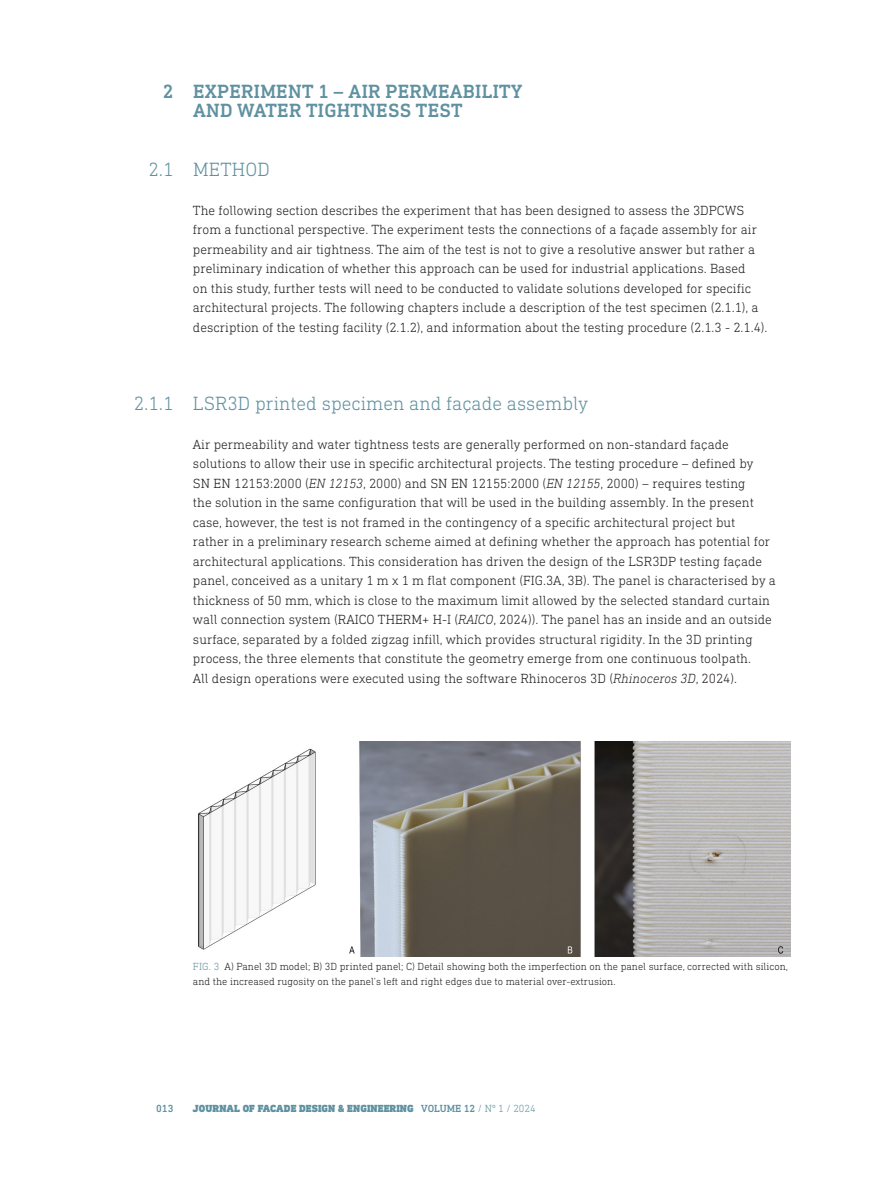
<style>
.page{position:relative;width:893px;height:1188px;background:#fff}
.page>*{position:absolute;margin:0;border:0;box-sizing:border-box;transform-origin:0 0}
.t1{font:300 19.5px "DIN Next Slab Pro";color:#5f91a1}
.t2{font:500 19.5px/19.5px "DIN Next Slab Pro";letter-spacing:.015em;color:#5f91a1}
.BODY_Normal{font:300 13.5px/19.5px "DIN Next Slab Pro";color:#231f20}
.t3{font:300 10.5px/14.7px "DIN Next Slab Pro";color:#231f20}
.t4{font:900 10.5px "DIN Next Slab Pro";letter-spacing:.01em;color:#5f91a1}
.t5{font:500 10.5px "DIN Next Slab Pro";color:#5f91a1}
.s1{font-style:italic}
.s2{color:#5f91a1}
.s3{font-weight:500}
.s4{font-weight:300}
</style>
<div class="page">
<img style="left:198px;top:741px;width:593px;height:215px">
<p class="t2" style="left:193px;top:81px;width:331px;text-indent:-30px">2 EXPERIMENT 1 – AIR PERMEABILITY<br>AND WATER TIGHTNESS TEST</p>
<p class="t1" style="left:149px;top:158px;width:123px">2.1 METHOD</p>
<p class="BODY_Normal" style="left:193px;top:200px;width:576px">The following section describes the experiment that has been designed to assess the 3DPCWS from a functional perspective. The experiment tests the connections of a façade assembly for air permeability and air tightness. The aim of the test is not to give a resolutive answer but rather a preliminary indication of whether this approach can be used for industrial applications. Based<br>on this study, further tests will need to be conducted to validate solutions developed for specific architectural projects. The following chapters include a description of the test specimen (2.1.1), a description of the testing facility (2.1.2), and information about the testing procedure (2.1.3 - 2.1.4).</p>
<p class="t1" style="left:134px;top:392px;width:456px">2.1.1 LSR3D printed specimen and façade assembly</p>
<p class="BODY_Normal" style="left:193px;top:434px;width:584px">Air permeability and water tightness tests are generally performed on non-standard façade solutions to allow their use in specific architectural projects. The testing procedure – defined by<br>SN EN 12153:2000 (<span class="s1">EN 12153</span>, 2000) and SN EN 12155:2000 (<span class="s1">EN 12155</span>, 2000) – requires testing<br>the solution in the same configuration that will be used in the building assembly. In the present case, however, the test is not framed in the contingency of a specific architectural project but<br>rather in a preliminary research scheme aimed at defining whether the approach has potential for architectural applications. This consideration has driven the design of the LSR3DP testing façade panel, conceived as a unitary 1 m x 1 m flat component (FIG.3A, 3B). The panel is characterised by a thickness of 50 mm, which is close to the maximum limit allowed by the selected standard curtain wall connection system (RAICO THERM+ H-I (<span class="s1">RAICO</span>, 2024)). The panel has an inside and an outside surface, separated by a folded zigzag infill, which provides structural rigidity. In the 3D printing process, the three elements that constitute the geometry emerge from one continuous toolpath.<br>All design operations were executed using the software Rhinoceros 3D (<span class="s1">Rhinoceros 3D</span>, 2024).</p>
<p class="t3" style="left:193px;top:959px;width:597px"><span class="s2">Fig . 3</span> A) Panel 3D model; B) 3D printed panel; C) Detail showing both the imperfection on the panel surface, corrected with silicon, and the increased rugosity on the panel’s left and right edges due to material over-extrusion.</p>
<p class="t5" style="left:156px;top:1102px;width:19px">013</p>
<p class="t4" style="left:193px;top:1102px;width:344px">JOURNAL OF FACADE DESIGN &amp; ENGINEERING <span class="s3">VOLUME 12</span> <span class="s4">/ Nº 1 / 2024</span></p>
</div>
